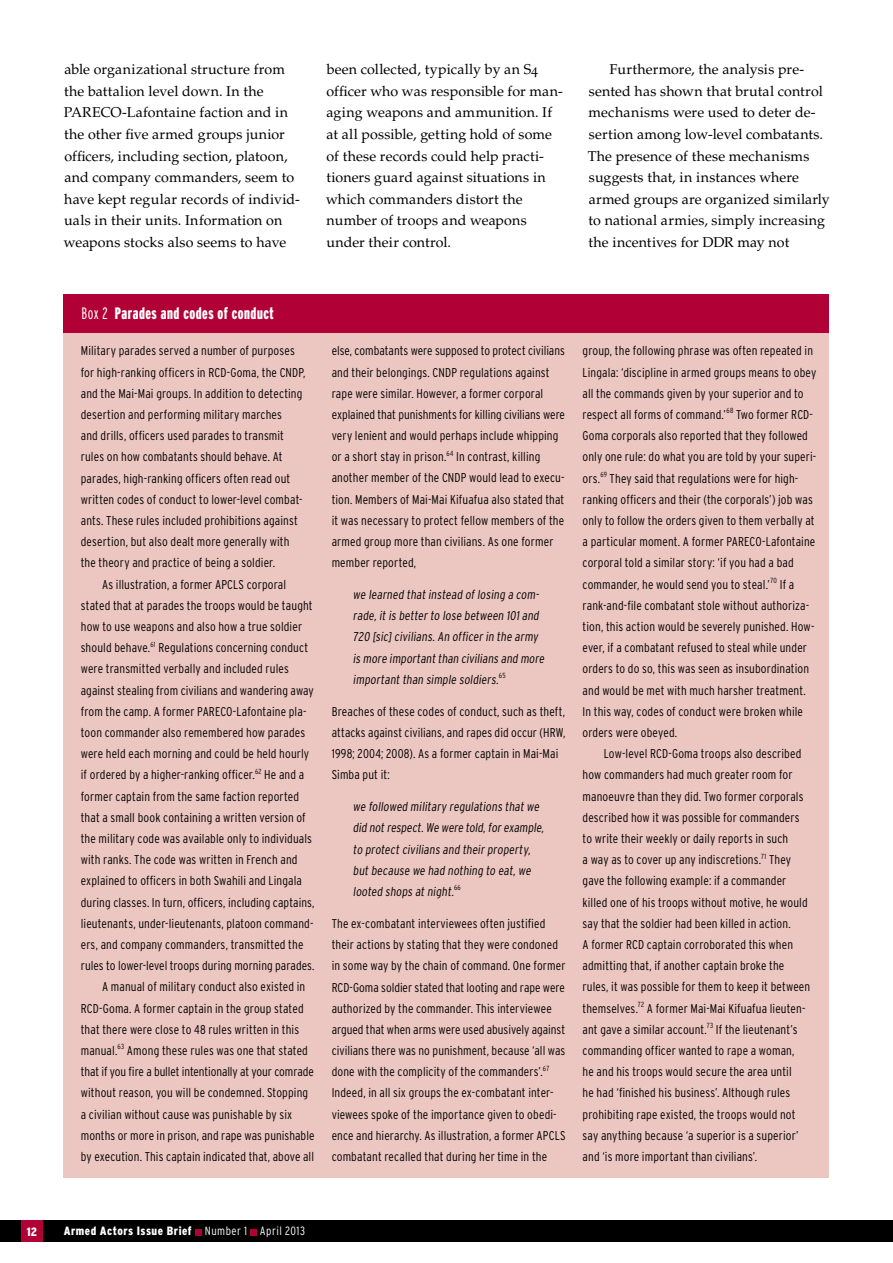
<style>
.page{position:relative;width:893px;height:1263px;background:#fff}
.page>*{position:absolute;margin:0;border:0;box-sizing:border-box;transform-origin:0 0}
.t1{font:900 extra-condensed 16.5px "Interstate";letter-spacing:.03em;color:#fff}
.t2{font:14.25px/21.6px "Palatino LT Std";letter-spacing:.005em;color:#000}
.t3{font:300 condensed 12.75px/21.1px "Interstate";letter-spacing:.01em;color:#000}
.t4{font:900 condensed 12px "Interstate";letter-spacing:.04em;color:#fff}
.s1{font-weight:300}
</style>
<div class="page">
<div style="left:0;top:1220px;width:893px;height:22px;background:#000"></div>
<div style="left:195px;top:1229px;width:7px;height:6px;background:#b10035"></div>
<div style="left:250px;top:1229px;width:7px;height:6px;background:#b10035"></div>
<div style="left:21px;top:1220px;width:22px;height:22px;background:#b10035"></div>
<div style="left:64px;top:294px;width:765px;height:884px;background:#ecc6c1"></div>
<div style="left:64px;top:294px;width:765px;height:38px;background:#b10035"></div>
<p class="t2" style="left:64px;top:59px;width:238px">able organizational structure from the battalion level down. In the PARECO-Lafontaine faction and in the other five armed groups junior officers, including section, platoon, and company commanders, seem to have kept regular records of individ&shy;uals in their units. Information on weapons stocks also seems to have</p>
<p class="t2" style="left:326px;top:59px;width:238px">been collected, typically by an S4 officer who was responsible for man&shy;aging weapons and ammunition. If at all possible, getting hold of some of these records could help practi&shy;tioners guard against situations in which commanders distort the number of troops and weapons under their control.</p>
<p class="t2" style="left:588px;top:59px;width:244px;text-indent:22px">Furthermore, the analysis pre&shy;sented has shown that brutal control mechanisms were used to deter de&shy;sertion among low-level combatants.<br>The presence of these mechanisms suggests that, in instances where armed groups are organized similarly to national armies, simply increasing the incentives for DDR may not</p>
<p class="t1" style="left:81px;top:304px;width:194px"><span class="s1">Box 2</span> Parades and codes of conduct</p>
<p class="t3" style="left:81px;top:340px;width:216px">Military parades served a number of purposes</p>
<p class="t3" style="left:81px;top:361px;width:226px">for high-ranking officers in RCD-Goma, the CNDP,</p>
<p class="t3" style="left:81px;top:383px;width:223px">and the Mai-Mai groups. In addition to detecting</p>
<p class="t3" style="left:81px;top:404px;width:203px">desertion and performing military marches</p>
<p class="t3" style="left:81px;top:425px;width:205px">and drills, officers used parades to transmit</p>
<p class="t3" style="left:81px;top:446px;width:203px">rules on how combatants should behave. At</p>
<p class="t3" style="left:81px;top:467px;width:211px">parades, high-ranking officers often read out</p>
<p class="t3" style="left:81px;top:489px;width:223px">written codes of conduct to lower-level combat-</p>
<p class="t3" style="left:81px;top:510px;width:219px">ants. These rules included prohibitions against</p>
<p class="t3" style="left:81px;top:531px;width:210px">desertion, but also dealt more generally with</p>
<p class="t3" style="left:81px;top:552px;width:196px">the theory and practice of being a soldier.</p>
<p class="t3" style="left:102px;top:573px;width:186px">As illustration, a former APCLS corporal</p>
<p class="t3" style="left:81px;top:595px;width:233px">stated that at parades the troops would be taught</p>
<p class="t3" style="left:81px;top:616px;width:223px">how to use weapons and also how a true soldier</p>
<p class="t3" style="left:81px;top:637px;width:229px">should behave.<sup>61</sup> Regulations concerning conduct</p>
<p class="t3" style="left:81px;top:658px;width:210px">were transmitted verbally and included rules</p>
<p class="t3" style="left:81px;top:679px;width:235px">against stealing from civilians and wandering away</p>
<p class="t3" style="left:81px;top:700px;width:227px">from the camp. A former PARECO-Lafontaine pla-</p>
<p class="t3" style="left:81px;top:722px;width:226px">toon commander also remembered how parades</p>
<p class="t3" style="left:81px;top:743px;width:230px">were held each morning and could be held hourly</p>
<p class="t3" style="left:81px;top:764px;width:225px">if ordered by a higher-ranking officer.<sup>62</sup> He and a</p>
<p class="t3" style="left:81px;top:785px;width:220px">former captain from the same faction reported</p>
<p class="t3" style="left:81px;top:806px;width:226px">that a small book containing a written version of</p>
<p class="t3" style="left:81px;top:828px;width:233px">the military code was available only to individuals</p>
<p class="t3" style="left:81px;top:849px;width:218px">with ranks. The code was written in French and</p>
<p class="t3" style="left:81px;top:870px;width:223px">explained to officers in both Swahili and Lingala</p>
<p class="t3" style="left:81px;top:891px;width:235px">during classes. In turn, officers, including captains,</p>
<p class="t3" style="left:81px;top:912px;width:234px">lieutenants, under-lieutenants, platoon command-</p>
<p class="t3" style="left:81px;top:934px;width:224px">ers, and company commanders, transmitted the</p>
<p class="t3" style="left:81px;top:955px;width:235px">rules to lower-level troops during morning parades.</p>
<p class="t3" style="left:102px;top:976px;width:205px">A manual of military conduct also existed in</p>
<p class="t3" style="left:81px;top:997px;width:224px">RCD-Goma. A former captain in the group stated</p>
<p class="t3" style="left:81px;top:1019px;width:220px">that there were close to 48 rules written in this</p>
<p class="t3" style="left:81px;top:1040px;width:229px">manual.<sup>63</sup> Among these rules was one that stated</p>
<p class="t3" style="left:81px;top:1061px;width:235px">that if you fire a bullet intentionally at your comrade</p>
<p class="t3" style="left:81px;top:1082px;width:229px">without reason, you will be condemned. Stopping</p>
<p class="t3" style="left:81px;top:1103px;width:213px">a civilian without cause was punishable by six</p>
<p class="t3" style="left:81px;top:1124px;width:235px">months or more in prison, and rape was punishable</p>
<p class="t3" style="left:81px;top:1146px;width:235px">by execution. This captain indicated that, above all</p>
<p class="t3" style="left:332px;top:340px;width:235px">else, combatants were supposed to protect civilians and their belongings. CNDP regulations against rape were similar. However, a former corporal explained that punishments for killing civilians were very lenient and would perhaps include whipping or a short stay in prison.<sup>64</sup> In contrast, killing another member of the CNDP would lead to execu&shy;tion. Members of Mai-Mai Kifuafua also stated that it was necessary to protect fellow members of the armed group more than civilians. As one former member reported,</p>
<p class="t3" style="left:353px;top:584px;width:195px">we learned that instead oflosing a com&shy;rade,it is better to lose between 101and 720 [sic]civilians.An officer in the army is more importantthan civilians and more important than simple soldiers.<sup>6</sup> <sup>5</sup></p>
<p class="t3" style="left:332px;top:701px;width:235px">Breaches of these codes of conduct, such as theft, attacks against civilians, and rapes did occur (HRW, 1998; 2004; 2008). As a former captain in Mai-Mai Simba put it:</p>
<p class="t3" style="left:353px;top:796px;width:194px">we followed military regulations that we did notrespect.We were told,forexample, to protect civilians and their property, but because we had nothing to eat,we looted shops at night.<sup>6</sup> <sup>6</sup></p>
<p class="t3" style="left:332px;top:913px;width:235px">The ex-combatant interviewees often justified their actions by stating that they were condoned in some way by the chain of command. One former RCD-Goma soldier stated that looting and rape were authorized by the commander. This interviewee argued that when arms were used abusively against civilians there was no punishment, because ‘all was done with the complicity of the commanders’.<sup>67<br></sup>Indeed, in all six groups the ex-combatant inter&shy;viewees spoke of the importance given to obedi&shy;ence and hierarchy. As illustration, a former APCLS combatant recalled that during her time in the</p>
<p class="t3" style="left:583px;top:340px;width:235px">group, the following phrase was often repeated in Lingala: ‘discipline in armed groups means to obey all the commands given by your superior and to respect all forms of command.’<sup>68</sup> Two former RCD-Goma corporals also reported that they followed only one rule: do what you are told by your superi&shy;ors.<sup>69</sup> They said that regulations were for high&shy;ranking officers and their (the corporals’) job was only to follow the orders given to them verbally at a particular moment. A former PARECO-Lafontaine corporal told a similar story: ‘if you had a bad commander, he would send you to steal.’<sup>70</sup> If a rank-and-file combatant stole without authoriza&shy;tion, this action would be severely punished. How&shy;ever, if a combatant refused to steal while under orders to do so, this was seen as insubordination and would be met with much harsher treatment.<br>In this way, codes of conduct were broken while orders were obeyed.</p>
<p class="t3" style="left:583px;top:743px;width:229px;text-indent:21px">Low-level RCD-Goma troops also described how commanders had much greater room for manoeuvre than they did. Two former corporals described how it was possible for commanders to write their weekly or daily reports in such<br>a way as to cover up any indiscretions.<sup>71</sup> They gave the following example: if a commander killed one of his troops without motive, he would say that the soldier had been killed in action.<br>A former RCD captain corroborated this when admitting that, if another captain broke the rules, it was possible for them to keep it between themselves.<sup>72</sup> A former Mai-Mai Kifuafua lieuten&shy;ant gave a similar account.<sup>73</sup> If the lieutenant’s commanding officer wanted to rape a woman,<br>he and his troops would secure the area until<br>he had ‘finished his business’. Although rules prohibiting rape existed, the troops would not say anything because ‘a superior is a superior’ and ‘is more important than civilians’.</p>
<p class="t4" style="left:27px;top:1225px;width:12px">12</p>
<p class="t4" style="left:64px;top:1224px;width:243px">Armed Actors Issue Brief <span class="s1">Number 1 April 2013</span></p>
</div>
